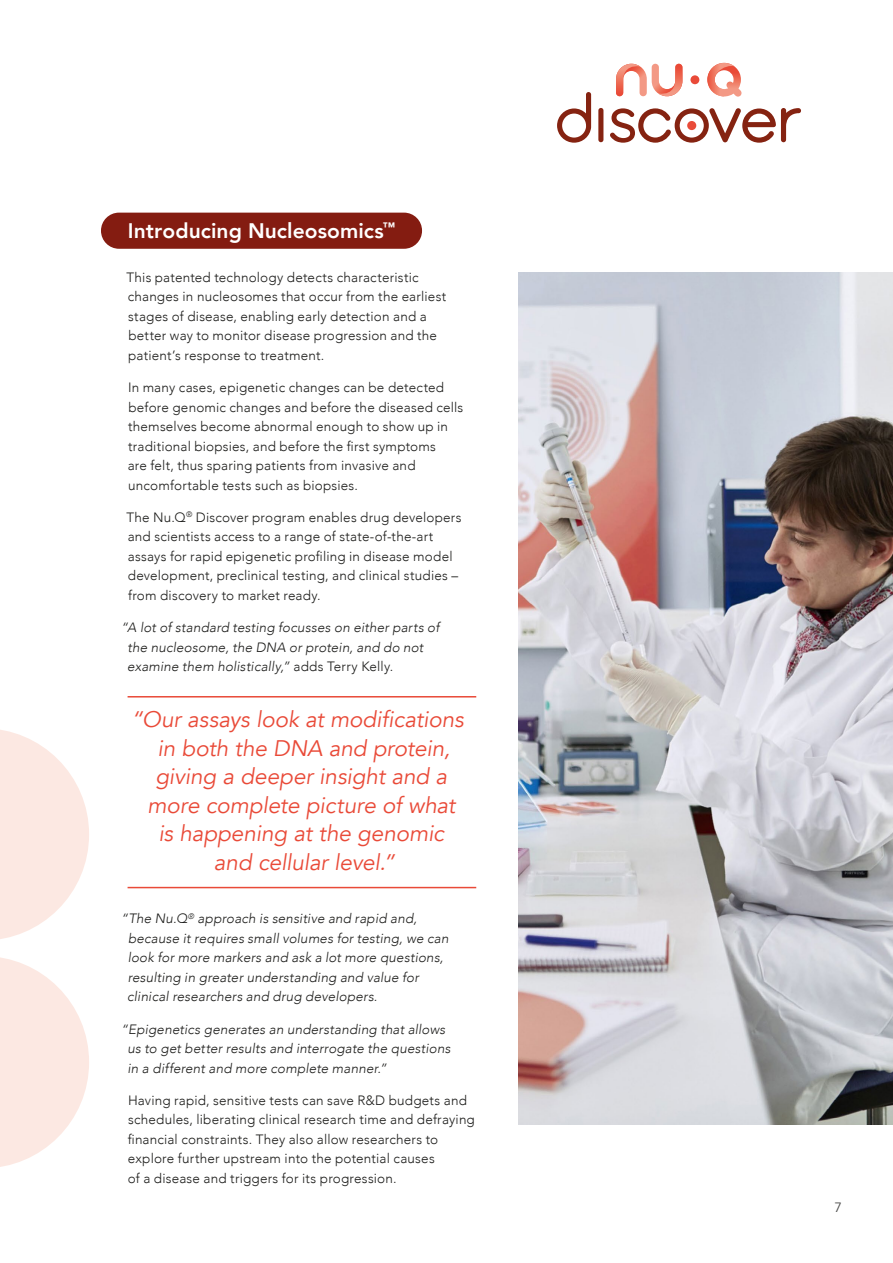
<style>
.page{position:relative;width:893px;height:1263px;background:#fff}
.page>*{position:absolute;margin:0;border:0;box-sizing:border-box;transform-origin:0 0}
.t1{font:italic 22.5px "Avenir";letter-spacing:-.005em;color:#e94a38}
.t2{font:800 21px "Avenir";letter-spacing:.005em;color:#fff}
.t3{font:300 13.5px/19.5px "Avenir";letter-spacing:.015em;color:#1d1d1b}
.t4{font:italic 300 13.5px/19.5px "Avenir";letter-spacing:.01em;color:#1d1d1b}
.t5{font:13.5px "Avenir";color:#4a4a49}
.s1{font-style:normal}
</style>
<div class="page">
<svg style="left:0;top:957px;width:89px;height:210px"></svg>
<svg style="left:0;top:730px;width:89px;height:209px"></svg>
<img style="left:519px;top:272px;width:374px;height:853px">
<div style="left:101px;top:213px;width:321px;height:36px;background:#841c11;border-radius:18px"></div>
<hr style="left:128px;top:696px;width:348px;height:1px;background:#e94a38">
<hr style="left:128px;top:887px;width:348px;height:1px;background:#e94a38">
<svg style="left:707px;top:63px;width:35px;height:34px"></svg>
<svg style="left:557px;top:92px;width:34px;height:51px"></svg>
<div style="left:598px;top:108px;width:5px;height:34px;background:#852311;border-radius:3px"></div>
<svg style="left:610px;top:108px;width:191px;height:35px"></svg>
<div style="left:687px;top:121px;width:9px;height:9px;background:#e94b39;border-radius:50%"></div>
<svg style="left:616px;top:64px;width:66px;height:32px"></svg>
<div style="left:690px;top:75px;width:9px;height:9px;background:#e94a38;border-radius:50%"></div>
<h2 class="t2" style="left:128px;top:214px;width:269px">Introducing Nucleosomics<sup>™</sup></h2>
<p class="t3" style="left:127px;top:267px;width:321px">This patented technology detects characteristic changes in nucleosomes that occur from the earliest stages of disease, enabling early detection and a better way to monitor disease progression and the patient’s response to treatment.</p>
<p class="t3" style="left:128px;top:378px;width:337px">In many cases, epigenetic changes can be detected before genomic changes and before the diseased cells themselves become abnormal enough to show up in traditional biopsies, and before the first symptoms<br>are felt, thus sparing patients from invasive and uncomfortable tests such as biopsies.</p>
<p class="t3" style="left:127px;top:507px;width:336px">The Nu.Q<sup>®</sup> Discover program enables drug developers and scientists access to a range of state-of-the-art assays for rapid epigenetic profiling in disease model development, preclinical testing, and clinical studies – from discovery to market ready.</p>
<p class="t4" style="left:127px;top:618px;width:314px;text-indent:-6px">“A lot of standard testing focusses on either parts of the nucleosome, the DNA or protein, and do not examine them holistically,” <span class="s1">adds Terry Kelly.</span></p>
<h1 class="t1" style="left:131px;top:706px;width:334px">“Our assays look at modifications</h1>
<h1 class="t1" style="left:157px;top:735px;width:294px">in both the DNA and protein,</h1>
<h1 class="t1" style="left:155px;top:763px;width:293px">giving a deeper insight and a</h1>
<h1 class="t1" style="left:147px;top:792px;width:309px">more complete picture of what</h1>
<h1 class="t1" style="left:158px;top:820px;width:287px">is happening at the genomic</h1>
<h1 class="t1" style="left:214px;top:849px;width:183px">and cellular level.”</h1>
<p class="t4" style="left:127px;top:909px;width:323px;text-indent:-6px">“The Nu.Q<sup>®</sup> approach is sensitive and rapid and, because it requires small volumes for testing, we can look for more markers and ask a lot more questions, resulting in greater understanding and value for clinical researchers and drug developers.</p>
<p class="t4" style="left:127px;top:1019px;width:325px;text-indent:-6px">“Epigenetics generates an understanding that allows us to get better results and interrogate the questions in a different and more complete manner.”</p>
<p class="t3" style="left:128px;top:1090px;width:349px">Having rapid, sensitive tests can save R&amp;D budgets and schedules, liberating clinical research time and defraying financial constraints. They also allow researchers to explore further upstream into the potential causes<br>of a disease and triggers for its progression.</p>
<p class="t5" style="left:834px;top:1199px;width:9px">7</p>
</div>
